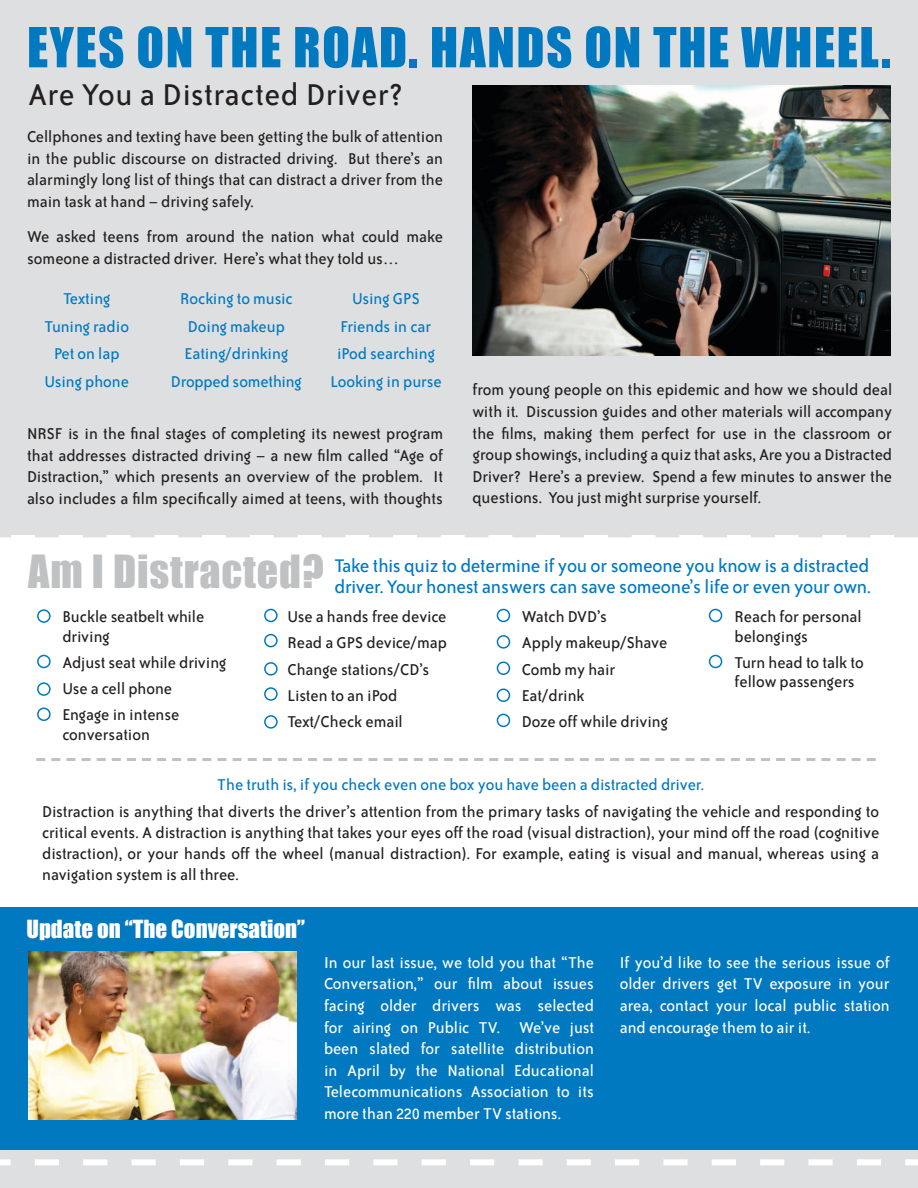
<style>
.page{position:relative;width:918px;height:1188px;background:#fff}
.page>*{position:absolute;margin:0;border:0;box-sizing:border-box;transform-origin:0 0}
.t1{font:51px "Impact";letter-spacing:.03em;color:#0079c1}
.t2{font:34.5px "Bailey Sans ITC";letter-spacing:.02em;color:#231f20}
.t3{font:22.95px "Impact";color:#fff}
.t4{font:21px/21px "Bailey Sans ITC";letter-spacing:-.01em;color:#0079c1;text-align:right}
.t5{font:18px/21.6px "Bailey Sans ITC";color:#231f20}
.t6{font:18px/21.6px "Bailey Sans ITC";color:#fff;text-align:justify}
.t7{font:18px/27.8px "Bailey Sans ITC";color:#0079c1;text-align:center}
.s1{font-family:"Impact";font-size:42px;color:#bfc1c3}
</style>
<div class="page">
<div style="left:0;top:0;width:918px;height:534px;background:#dedfe0"></div>
<div style="left:0;top:1150px;width:918px;height:38px;background:#dedfe0"></div>
<svg style="left:0;top:1159px;width:918px;height:6px"></svg>
<svg style="left:0;top:534px;width:918px;height:3px"></svg>
<div style="left:0;top:907px;width:918px;height:243px;background:#0079c1"></div>
<img style="left:472px;top:85px;width:419px;height:271px">
<img style="left:28px;top:952px;width:269px;height:167px">
<svg style="left:36px;top:758px;width:840px;height:3px"></svg>
<div style="left:37px;top:609px;width:14px;height:14px;border:2px solid #0079c1;border-radius:50%"></div>
<div style="left:264px;top:609px;width:14px;height:13px;border:2px solid #0079c1;border-radius:50%"></div>
<div style="left:497px;top:609px;width:13px;height:13px;border:2px solid #0079c1;border-radius:50%"></div>
<div style="left:709px;top:609px;width:13px;height:13px;border:2px solid #0079c1;border-radius:50%"></div>
<div style="left:709px;top:655px;width:13px;height:13px;border:2px solid #0079c1;border-radius:50%"></div>
<div style="left:497px;top:635px;width:13px;height:14px;border:2px solid #0079c1;border-radius:50%"></div>
<div style="left:497px;top:662px;width:13px;height:13px;border:2px solid #0079c1;border-radius:50%"></div>
<div style="left:497px;top:688px;width:13px;height:14px;border:2px solid #0079c1;border-radius:50%"></div>
<div style="left:497px;top:714px;width:13px;height:13px;border:2px solid #0079c1;border-radius:50%"></div>
<div style="left:264px;top:634px;width:14px;height:13px;border:2px solid #0079c1;border-radius:50%"></div>
<div style="left:264px;top:662px;width:14px;height:14px;border:2px solid #0079c1;border-radius:50%"></div>
<div style="left:264px;top:687px;width:14px;height:14px;border:2px solid #0079c1;border-radius:50%"></div>
<div style="left:264px;top:715px;width:14px;height:14px;border:2px solid #0079c1;border-radius:50%"></div>
<div style="left:37px;top:655px;width:14px;height:13px;border:2px solid #0079c1;border-radius:50%"></div>
<div style="left:37px;top:682px;width:14px;height:14px;border:2px solid #0079c1;border-radius:50%"></div>
<div style="left:37px;top:708px;width:14px;height:13px;border:2px solid #0079c1;border-radius:50%"></div>
<h1 class="t1" style="left:27px;top:8px;width:462px">Eyes on the Road. Hands</h1>
<h1 class="t1" style="left:584px;top:8px;width:224px">on the Wheel</h1>
<h1 class="t1" style="left:882px;top:8px;width:11px">.</h1>
<h2 class="t2" style="left:28px;top:77px;width:376px">Are You a Distracted Driver?</h2>
<p class="t5" style="left:27px;top:126px;width:418px;text-align:justify">Cellphones and texting have been getting the bulk of attention in the public discourse on distracted driving. But there’s an alarmingly long list of things that can distract a driver from the main task at hand – driving safely.</p>
<p class="t5" style="left:27px;top:226px;width:418px">We asked teens from around the nation what could make someone a distracted driver. Here’s what they told us…</p>
<p class="t7" style="left:45px;top:285px;width:86px">Texting<br>Tuning radio<br>Pet on lap<br>Using phone</p>
<p class="t7" style="left:171px;top:285px;width:132px">Rocking to music<br>Doing makeup<br>Eating/drinking<br>Dropped something</p>
<p class="t7" style="left:330px;top:285px;width:113px">Using GPS<br>Friends in car iPod searching<br>Looking in purse</p>
<p class="t5" style="left:27px;top:423px;width:418px;text-align:justify">NRSF is in the final stages of completing its newest program that addresses distracted driving – a new film called “Age of Distraction,” which presents an overview of the problem. It also includes a film specifically aimed at teens, with thoughts</p>
<p class="t5" style="left:472px;top:379px;width:421px;text-align:justify">from young people on this epidemic and how we should deal with it. Discussion guides and other materials will accompany the films, making them perfect for use in the classroom or group showings, including a quiz that asks, Are you a Distracted Driver? Here’s a preview. Spend a few minutes to answer the questions. You just might surprise yourself.</p>
<p class="t4" style="left:28px;top:556px;width:844px"><span class="s1">Am I Distracted?</span> Take this quiz to determine if you or someone you know is a distracted driver. Your honest answers can save someone’s life or even your own.</p>
<p class="t5" style="left:62px;top:607px;width:143px;line-height:19.5px">Buckle seatbelt while driving</p>
<p class="t5" style="left:62px;top:650px;width:166px;line-height:26.2px">Adjust seat while driving<br>Use a cell phone<br>Engage in intense</p>
<p class="t5" style="left:62px;top:724px;width:89px">conversation</p>
<p class="t7" style="left:217px;top:771px;width:488px">The truth is, if you check even one box you have been a distracted driver.</p>
<p class="t5" style="left:42px;top:802px;width:839px;line-height:21px;text-align:justify">Distraction is anything that diverts the driver’s attention from the primary tasks of navigating the vehicle and responding to critical events. A distraction is anything that takes your eyes off the road (visual distraction), your mind off the road (cognitive distraction), or your hands off the wheel (manual distraction). For example, eating is visual and manual, whereas using a navigation system is all three.</p>
<p class="t5" style="left:287px;top:604px;width:161px;line-height:26.2px">Use a hands free device<br>Read a GPS device/map<br>Change stations/CD’s<br>Listen to an iPod<br>Text/Check email</p>
<p class="t5" style="left:522px;top:604px;width:148px;line-height:26.2px">Watch DVD’s<br>Apply makeup/Shave<br>Comb my hair<br>Eat/drink<br>Doze off while driving</p>
<p class="t5" style="left:735px;top:607px;width:129px;line-height:19.5px">Reach for personal belongings</p>
<p class="t5" style="left:735px;top:653px;width:131px;line-height:19.5px">Turn head to talk to fellow passengers</p>
<p class="t3" style="left:27px;top:911px;width:280px">Update on “The Conversation”</p>
<p class="t6" style="left:324px;top:952px;width:272px">In our last issue, we told you that “The Conversation,” our film about issues facing older drivers was selected for airing on Public TV. We’ve just been slated for satellite distribution in April by the National Educational Telecommunications Association to its more than 220 member TV stations.</p>
<p class="t6" style="left:620px;top:952px;width:271px">If you’d like to see the serious issue of older drivers get TV exposure in your area, contact your local public station and encourage them to air it.</p>
</div>
